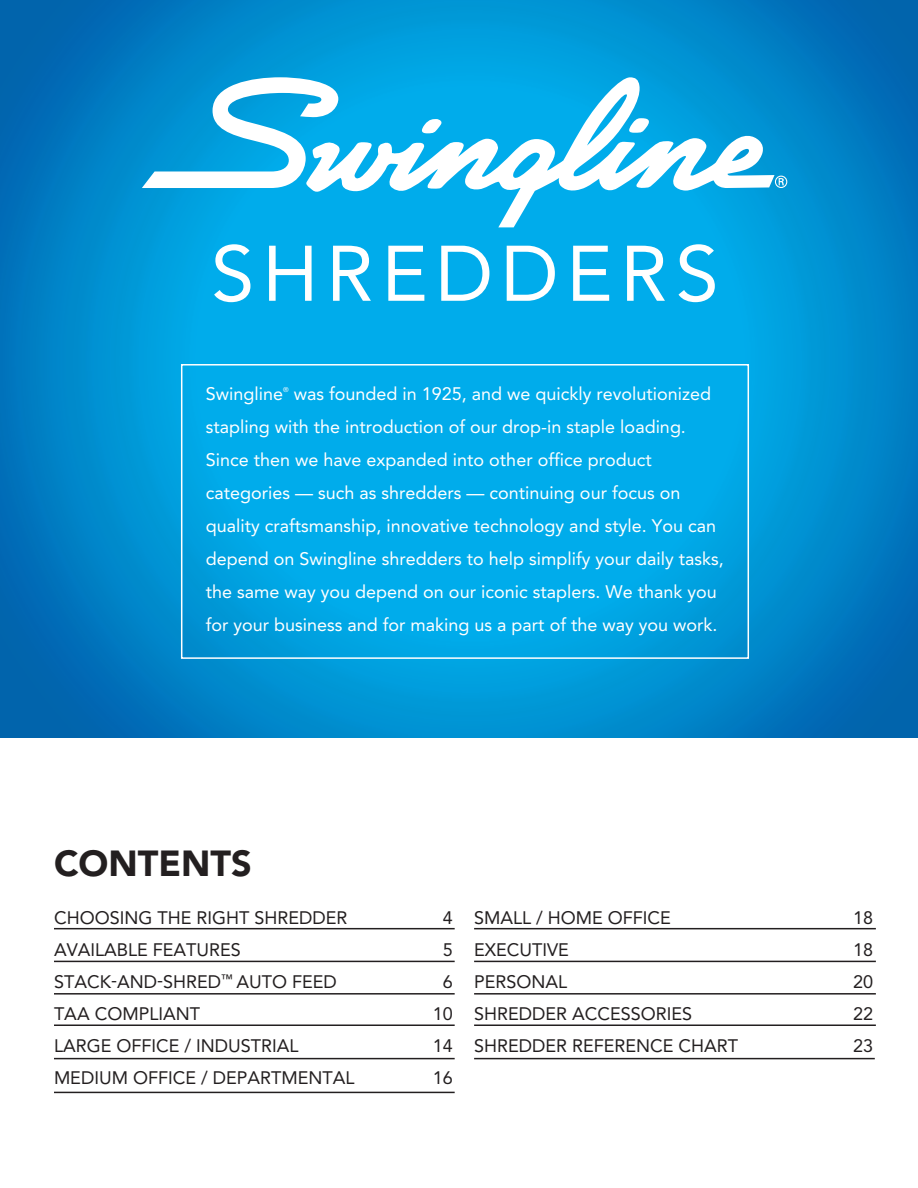
<style>
.page{position:relative;width:918px;height:1188px;background:#fff}
.page>*{position:absolute;margin:0;border:0;box-sizing:border-box;transform-origin:0 0}
.t1{font:77.85px "Avenir LT Std";letter-spacing:.1em;color:#fff}
.t2{font:900 36px "Avenir LT Std";color:#231f20}
.SKU_detail_2{font:18px/33px "Avenir LT Std";color:#fff}
.SKU_detail_2-2{font:18px "Avenir LT Std";color:#231f20}
.SKU_detail_2-3{font:7.05px "Avenir LT Std";color:#fff}
</style>
<div class="page">
<img style="left:0;top:0;width:918px;height:738px">
<hr style="left:54px;top:928px;width:401px;height:1px;background:#231f20">
<hr style="left:474px;top:928px;width:402px;height:1px;background:#231f20">
<hr style="left:54px;top:961px;width:401px;height:1px;background:#231f20">
<hr style="left:474px;top:961px;width:402px;height:1px;background:#231f20">
<hr style="left:54px;top:993px;width:401px;height:2px;background:#231f20">
<hr style="left:474px;top:993px;width:402px;height:2px;background:#231f20">
<hr style="left:54px;top:1024px;width:401px;height:2px;background:#231f20">
<hr style="left:474px;top:1024px;width:402px;height:2px;background:#231f20">
<hr style="left:54px;top:1058px;width:401px;height:1px;background:#231f20">
<hr style="left:474px;top:1058px;width:401px;height:1px;background:#231f20">
<hr style="left:54px;top:1092px;width:401px;height:1px;background:#231f20">
<div style="left:181px;top:364px;width:568px;height:295px;border:2px solid #fff"></div>
<svg style="left:142px;top:77px;width:164px;height:111px"></svg>
<svg style="left:306px;top:77px;width:469px;height:150px;fill:#00aceb"></svg>
<svg style="left:775px;top:176px;width:12px;height:12px"></svg>
<p class="t1" style="left:211px;top:229px;width:509px">SHREDDERS</p>
<p class="SKU_detail_2" style="left:206px;top:378px;width:520px;text-indent:88px">was founded in 1925, and we quickly revolutionized stapling with the introduction of our drop-in staple loading.<br>Since then we have expanded into other office product categories — such as shredders — continuing our focus on quality craftsmanship, innovative technology and style. You can depend on Swingline shredders to help simplify your daily tasks, the same way you depend on our iconic staplers. We thank you for your business and for making us a part of the way you work.</p>
<p class="SKU_detail_2" style="left:206px;top:378px;width:79px">Swingline</p>
<p class="SKU_detail_2-3" style="left:283px;top:385px;width:7px">®</p>
<p class="t2" style="left:54px;top:842px;width:199px">CONTENTS</p>
<p class="SKU_detail_2-2" style="left:54px;top:907px;width:295px">CHOOSING THE RIGHT SHREDDER</p>
<p class="SKU_detail_2-2" style="left:443px;top:907px;width:12px">4</p>
<p class="SKU_detail_2-2" style="left:54px;top:939px;width:188px">AVAILABLE FEATURES</p>
<p class="SKU_detail_2-2" style="left:443px;top:939px;width:12px">5</p>
<p class="SKU_detail_2-2" style="left:54px;top:971px;width:284px">STACK-AND-SHRED<sup>™</sup> AUTO FEED</p>
<p class="SKU_detail_2-2" style="left:443px;top:971px;width:12px">6</p>
<p class="SKU_detail_2-2" style="left:54px;top:1003px;width:148px">TAA COMPLIANT</p>
<p class="SKU_detail_2-2" style="left:433px;top:1003px;width:22px">10</p>
<p class="SKU_detail_2-2" style="left:54px;top:1035px;width:246px">LARGE OFFICE / INDUSTRIAL</p>
<p class="SKU_detail_2-2" style="left:433px;top:1035px;width:22px">14</p>
<p class="SKU_detail_2-2" style="left:54px;top:1067px;width:302px">MEDIUM OFFICE / DEPARTMENTAL</p>
<p class="SKU_detail_2-2" style="left:433px;top:1067px;width:22px">16</p>
<p class="SKU_detail_2-2" style="left:474px;top:907px;width:198px">SMALL / HOME OFFICE</p>
<p class="SKU_detail_2-2" style="left:853px;top:907px;width:22px">18</p>
<p class="SKU_detail_2-2" style="left:474px;top:939px;width:96px">EXECUTIVE</p>
<p class="SKU_detail_2-2" style="left:853px;top:939px;width:22px">18</p>
<p class="SKU_detail_2-2" style="left:474px;top:971px;width:95px">PERSONAL</p>
<p class="SKU_detail_2-2" style="left:853px;top:971px;width:22px">20</p>
<p class="SKU_detail_2-2" style="left:474px;top:1003px;width:220px">SHREDDER ACCESSORIES</p>
<p class="SKU_detail_2-2" style="left:853px;top:1003px;width:22px">22</p>
<p class="SKU_detail_2-2" style="left:474px;top:1035px;width:266px">SHREDDER REFERENCE CHART</p>
<p class="SKU_detail_2-2" style="left:853px;top:1035px;width:22px">23</p>
</div>
